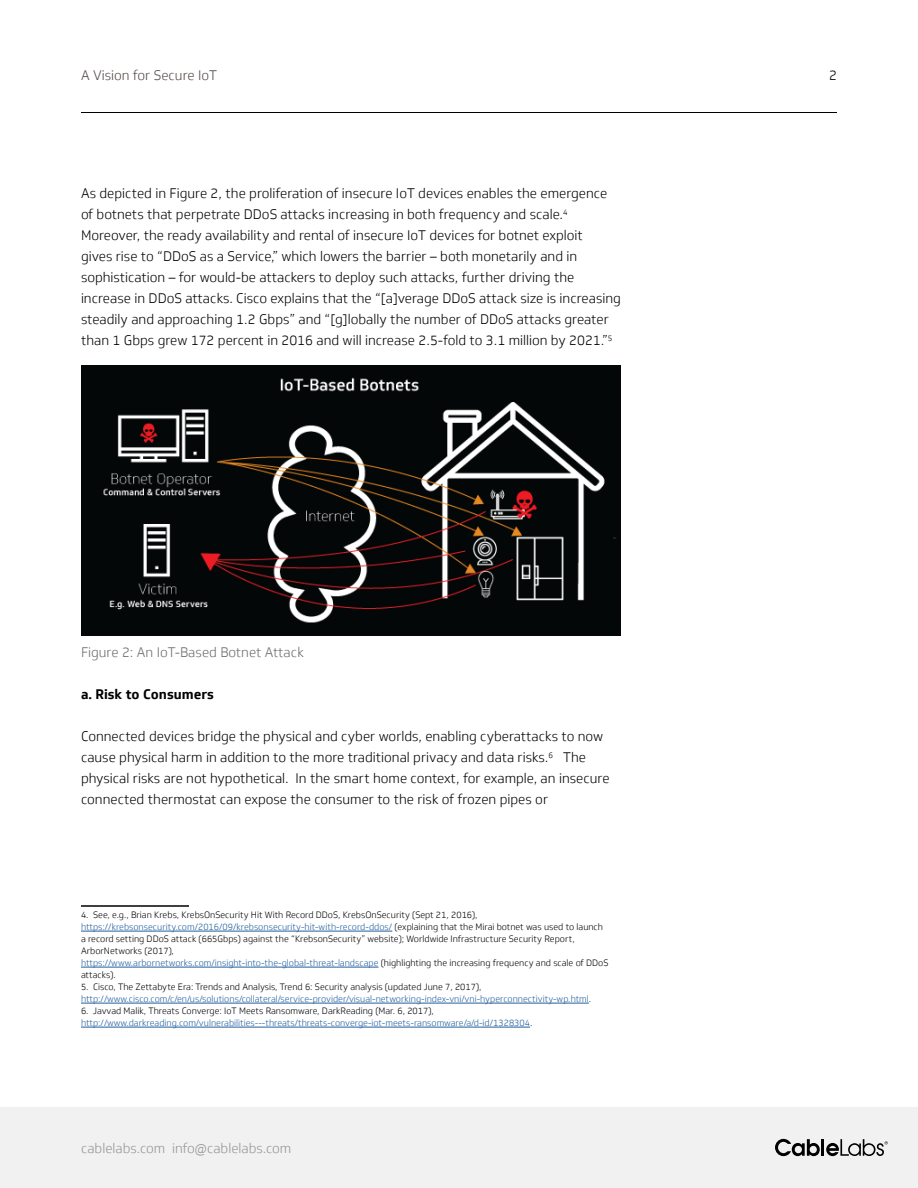
<style>
.page{position:relative;width:918px;height:1188px;background:#fff}
.page>*{position:absolute;margin:0;border:0;box-sizing:border-box;transform-origin:0 0}
.t1{font:300 13.5px/21px "Soleto";color:#000}
.t2{font:300 13.5px "Soleto";color:#939598}
.t3{font:300 13.5px "Soleto";color:#6e6b6d}
.t4{font:300 13.5px "Soleto";color:#524b48}
.t5{font:700 13.5px "Soleto";color:#000}
.t6{font:300 9px/12px "Soleto";color:#000}
.t7{font:300 9px/12px "Soleto";color:#215e9e}
.s1{color:#215e9e}
.s2{color:#000}
</style>
<div class="page">
<div style="left:0;top:1107px;width:918px;height:81px;background:#f1f1f2"></div>
<svg style="left:775px;top:1139px;width:45px;height:17px"></svg>
<hr style="left:821px;top:1139px;width:3px;height:17px;background:#000">
<svg style="left:826px;top:1139px;width:62px;height:17px"></svg>
<hr style="left:81px;top:112px;width:756px;height:1px;background:#000">
<hr style="left:81px;top:905px;width:108px;height:2px;background:#000">
<hr style="left:81px;top:931px;width:311px;height:1px;background:#215e9e">
<hr style="left:81px;top:967px;width:297px;height:1px;background:#215e9e">
<hr style="left:81px;top:1003px;width:508px;height:1px;background:#215e9e">
<hr style="left:81px;top:1027px;width:449px;height:1px;background:#215e9e">
<img style="left:81px;top:365px;width:540px;height:270px">
<p class="t4" style="left:81px;top:67px;width:138px">A Vision for Secure IoT</p>
<p class="t1" style="left:829px;top:65px;width:9px">2</p>
<p class="t1" style="left:81px;top:183px;width:542px">As depicted in Figure 2, the proliferation of insecure IoT devices enables the emergence of botnets that perpetrate DDoS attacks increasing in both frequency and scale.<sup>4<br></sup>Moreover, the ready availability and rental of insecure IoT devices for botnet exploit<br>gives rise to “DDoS as a Service,” which lowers the barrier – both monetarily and in sophistication – for would-be attackers to deploy such attacks, further driving the increase in DDoS attacks. Cisco explains that the “[a]verage DDoS attack size is increasing steadily and approaching 1.2 Gbps” and “[g]lobally the number of DDoS attacks greater than 1 Gbps grew 172 percent in 2016 and will increase 2.5-fold to 3.1 million by 2021.”<sup>5</sup></p>
<p class="t3" style="left:81px;top:645px;width:224px">Figure 2: An IoT-Based Botnet Attack</p>
<p class="t5" style="left:81px;top:686px;width:134px">a. Risk to Consumers</p>
<p class="t1" style="left:81px;top:726px;width:530px">Connected devices bridge the physical and cyber worlds, enabling cyberattacks to now cause physical harm in addition to the more traditional privacy and data risks.<sup>6</sup> The physical risks are not hypothetical. In the smart home context, for example, an insecure connected thermostat can expose the consumer to the risk of frozen pipes or</p>
<p class="t6" style="left:81px;top:909px;width:529px">4. See, e.g., Brian Krebs, KrebsOnSecurity Hit With Record DDoS, KrebsOnSecurity (Sept 21, 2016), <span class="s1">https://krebsonsecurity.com/2016/09/krebsonsecurity-hit-with-record-ddos/</span> (explaining that the Mirai botnet was used to launch a record setting DDoS attack (665Gbps) against the “KrebsonSecurity” website); Worldwide Infrastructure Security Report, ArborNetworks (2017),<br><span class="s1">https://www.arbornetworks.com/insight-into-the-global-threat-landscape</span> (highlighting the increasing frequency and scale of DDoS attacks).</p>
<p class="t7" style="left:81px;top:981px;width:512px"><span class="s2">5. Cisco, The Zettabyte Era: Trends and Analysis, Trend 6: Security analysis (updated June 7, 2017), </span>http://www.cisco.com/c/en/us/solutions/collateral/service-provider/visual-networking-index-vni/vni-hyperconnectivity-wp.html<span class="s2">.</span></p>
<p class="t7" style="left:81px;top:1005px;width:453px"><span class="s2">6. Javvad Malik, Threats Converge: IoT Meets Ransomware, DarkReading (Mar. 6, 2017), </span>http://www.darkreading.com/vulnerabilities---threats/threats-converge-iot-meets-ransomware/a/d-id/1328304<span class="s2">.</span></p>
<p class="t2" style="left:81px;top:1140px;width:212px">cablelabs.com info@cablelabs.com</p>
</div>
